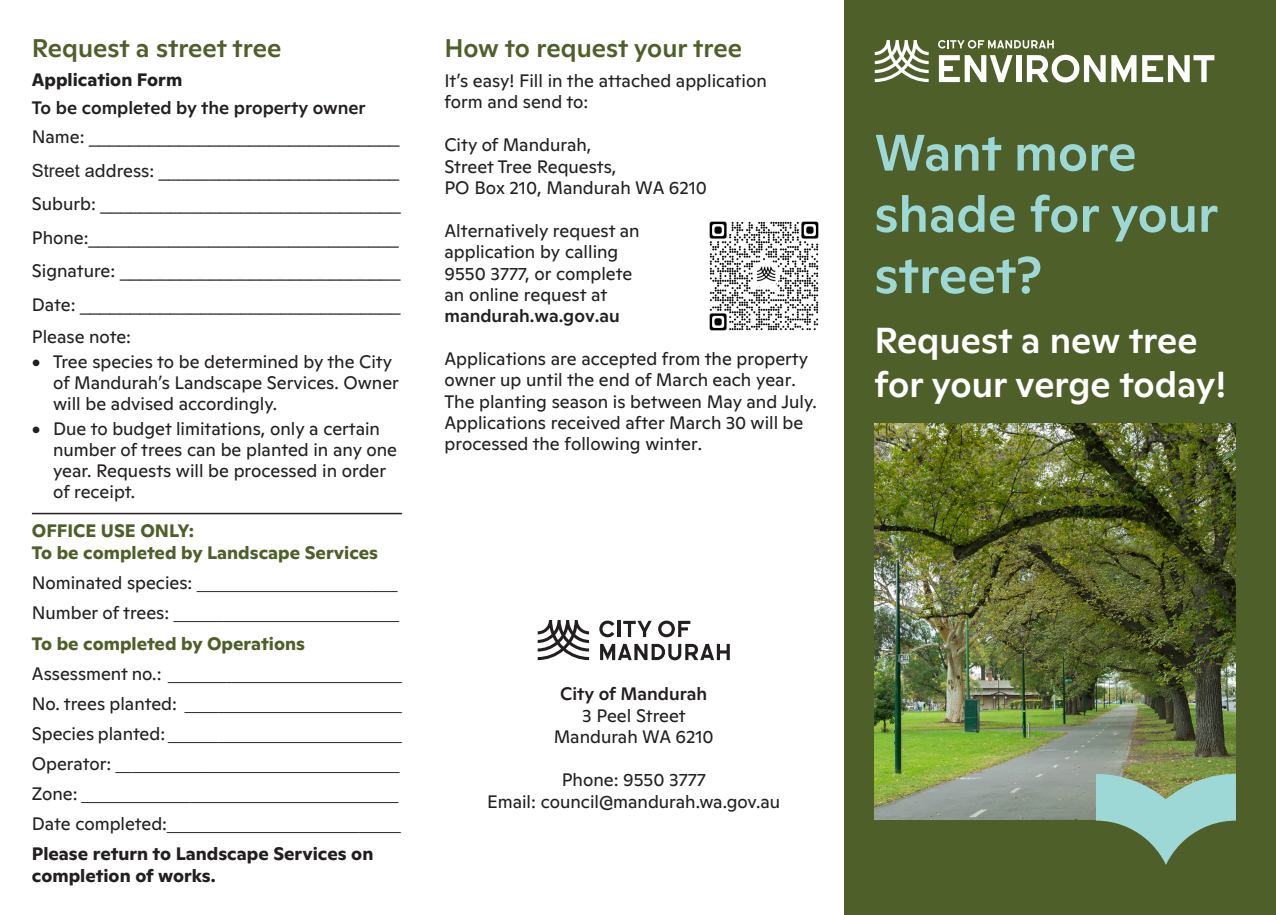
<style>
.page{position:relative;width:1276px;height:915px;background:#fff}
.page>*{position:absolute;margin:0;border:0;box-sizing:border-box;transform-origin:0 0}
.t1{font:500 51px/61.2px "Ginto Normal";color:#9dd8d7}
.t2{font:500 36px/43.2px "Ginto Normal";color:#fff}
.t3{font:500 25.5px "Ginto Normal";color:#4f5f2a}
.t4{font:18px/21.3px "Ginto Normal";color:#231f20}
.t5{font:18px "Arial";color:#231f20}
.t6{font:700 18px "Ginto Normal";color:#4f5f2a}
.t7{font:700 18px/21.6px "Ginto Normal";color:#231f20}
.t8{font:500 18px "Ginto Normal";color:#231f20}
.t9{font:15px "Arial";color:#231f20}
.s1{font-family:"Ginto Normal"}
.s2{font-size:15px}
.s3{font-family:"Ginto Normal";font-size:18px}
.s4{font-weight:500}
</style>
<div class="page">
<div style="left:844px;top:0;width:432px;height:914px;background:#4f5f2a"></div>
<img style="left:874px;top:423px;width:362px;height:396px">
<svg style="left:874px;top:40px;width:54px;height:42px"></svg>
<svg style="left:938px;top:40px;width:115px;height:8px"></svg>
<svg style="left:939px;top:55px;width:73px;height:27px"></svg>
<div style="left:1016px;top:55px;width:5px;height:27px;background:#fff"></div>
<svg style="left:1027px;top:55px;width:78px;height:27px"></svg>
<svg style="left:1111px;top:55px;width:25px;height:27px"></svg>
<svg style="left:1142px;top:55px;width:72px;height:27px"></svg>
<svg style="left:1096px;top:773px;width:140px;height:91px"></svg>
<svg style="left:538px;top:620px;width:51px;height:40px"></svg>
<svg style="left:599px;top:620px;width:15px;height:17px"></svg>
<hr style="left:617px;top:620px;width:3px;height:16px;background:#231f20">
<svg style="left:623px;top:620px;width:29px;height:16px"></svg>
<svg style="left:658px;top:620px;width:32px;height:17px"></svg>
<svg style="left:600px;top:643px;width:130px;height:17px"></svg>
<hr style="left:32px;top:512px;width:370px;height:2px;background:#231f20">
<img style="left:709px;top:221px;width:110px;height:110px">
<p class="t3" style="left:32px;top:29px;width:251px">Request a street tree</p>
<p class="t7" style="left:32px;top:68px;width:152px">Application Form</p>
<p class="t8" style="left:32px;top:94px;width:335px">To be completed by the property owner</p>
<p class="t5" style="left:32px;top:124px;width:369px"><span class="s1">Name:</span> _______________________________</p>
<p class="t5" style="left:32px;top:158px;width:369px">Street a<span class="s1">ddress:</span> ________________________</p>
<p class="t5" style="left:32px;top:191px;width:370px"><span class="s1">Suburb:</span> ______________________________</p>
<p class="t5" style="left:32px;top:225px;width:368px"><span class="s1">Phone:</span>_______________________________</p>
<p class="t5" style="left:32px;top:258px;width:370px"><span class="s1">Signature:</span> ____________________________</p>
<p class="t5" style="left:32px;top:292px;width:370px"><span class="s1">Date:</span> ________________________________</p>
<p class="t4" style="left:32px;top:324px;width:101px">Please note:</p>
<p class="t4" style="left:53px;top:350px;width:347px;text-indent:-21px"><span class="s2">•</span> Tree species to be determined by the City of Mandurah’s Landscape Services. Owner will be advised accordingly.</p>
<p class="t4" style="left:53px;top:417px;width:345px;text-indent:-21px"><span class="s2">•</span> Due to budget limitations, only a certain number of trees can be planted in any one year. Requests will be processed in order of receipt.</p>
<p class="t6" style="left:32px;top:517px;width:164px">OFFICE USE ONLY:</p>
<p class="t6" style="left:32px;top:539px;width:348px">To be completed by Landscape Services</p>
<p class="t9" style="left:32px;top:573px;width:367px"><span class="s3">Nominated species:</span> ________________________</p>
<p class="t9" style="left:32px;top:603px;width:369px"><span class="s3">Number of trees:</span> ___________________________</p>
<p class="t6" style="left:32px;top:629px;width:275px">To be completed by Operations</p>
<p class="t9" style="left:32px;top:694px;width:371px"><span class="s3">No. trees planted:</span> __________________________</p>
<p class="t9" style="left:32px;top:724px;width:371px"><span class="s3">Species planted:</span> ____________________________</p>
<p class="t9" style="left:32px;top:754px;width:369px"><span class="s3">Operator:</span> __________________________________</p>
<p class="t9" style="left:32px;top:784px;width:368px"><span class="s3">Zone:</span> ______________________________________</p>
<p class="t9" style="left:32px;top:814px;width:370px"><span class="s3">Date completed:</span>____________________________</p>
<p class="t7" style="left:32px;top:841px;width:343px">Please return to Landscape Services on completion of works.</p>
<p class="t3" style="left:444px;top:29px;width:299px">How to request your tree</p>
<p class="t4" style="left:444px;top:69px;width:324px">It’s easy! Fill in the attached application form and send to:</p>
<p class="t4" style="left:444px;top:132px;width:264px">City of Mandurah,<br>Street Tree Requests,<br>PO Box 210, Mandurah WA 6210</p>
<p class="t4" style="left:444px;top:219px;width:197px">Alternatively request an application by calling<br>9550 3777, or complete an online request at <span class="s4">mandurah.wa.gov.au</span></p>
<p class="t4" style="left:444px;top:347px;width:374px">Applications are accepted from the property owner up until the end of March each year.<br>The planting season is between May and July.<br>Applications received after March 30 will be processed the following winter.</p>
<p class="t8" style="left:560px;top:680px;width:148px">City of Mandurah</p>
<p class="t4" style="left:582px;top:703px;width:105px">3 Peel Street</p>
<p class="t4" style="left:554px;top:725px;width:162px">Mandurah WA 6210</p>
<p class="t4" style="left:562px;top:767px;width:145px">Phone: 9550 3777</p>
<p class="t4" style="left:487px;top:789px;width:294px">Email: council@mandurah.wa.gov.au</p>
<p class="t1" style="left:874px;top:118px;width:345px">Want more shade for your street?</p>
<p class="t2" style="left:874px;top:316px;width:353px">Request a new tree for your verge today!</p>
</div>
